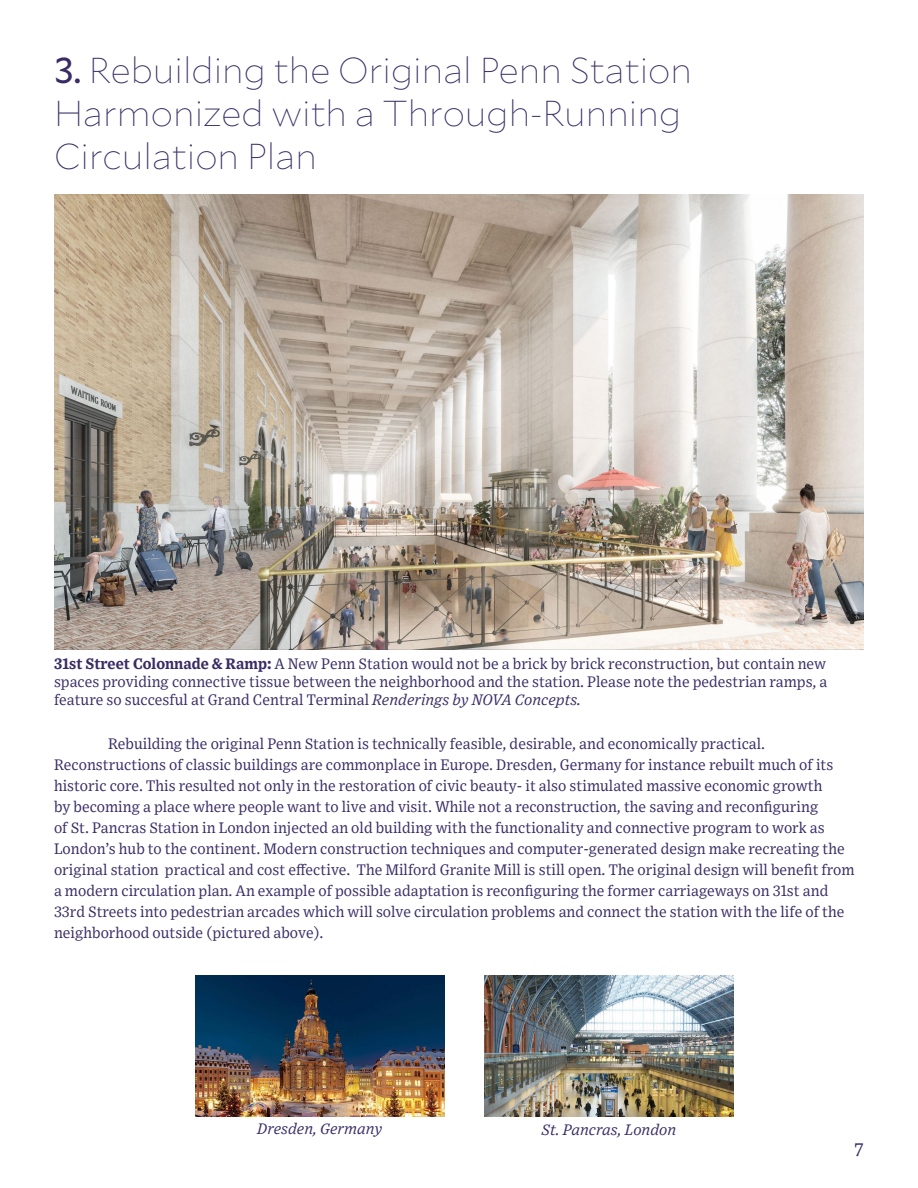
<style>
.page{position:relative;width:918px;height:1188px;background:#fff}
.page>*{position:absolute;margin:0;border:0;box-sizing:border-box;transform-origin:0 0}
.t1{font:100 36px/43.2px "Mallory";color:#392c65}
.t2{font:18px "Exchange";color:#392c65}
.t3{font:15px/21px "Exchange";color:#392c65}
.t4{font:italic 15px "Exchange";color:#392c65}
.s1{font-weight:400}
.s2{font-weight:700}
.s3{font-style:italic}
</style>
<div class="page">
<img style="left:485px;top:975px;width:248px;height:142px">
<img style="left:196px;top:975px;width:248px;height:142px">
<img style="left:54px;top:194px;width:810px;height:456px">
<p class="t1" style="left:54px;top:46px;width:640px"><span class="s1">3.</span> Rebuilding the Original Penn Station<br>Harmonized with a Through-Running<br>Circulation Plan</p>
<p class="t3" style="left:54px;top:654px;width:775px;line-height:18px;text-align:justify"><span class="s2">31st Street Colonnade &amp; Ramp:</span> A New Penn Station would not be a brick by brick reconstruction, but contain new spaces providing connective tissue between the neighborhood and the station. Please note the pedestrian ramps, a feature so succesful at Grand Central Terminal <span class="s3">Renderings by NOVA Concepts.</span></p>
<p class="t3" style="left:54px;top:732px;width:802px;text-indent:54px">Rebuilding the original Penn Station is technically feasible, desirable, and economically practical.<br>Reconstructions of classic buildings are commonplace in Europe. Dresden, Germany for instance rebuilt much of its historic core. This resulted not only in the restoration of civic beauty- it also stimulated massive economic growth<br>by becoming a place where people want to live and visit. While not a reconstruction, the saving and reconfiguring<br>of St. Pancras Station in London injected an old building with the functionality and connective program to work as London’s hub to the continent. Modern construction techniques and computer-generated design make recreating the original station practical and cost effective. The Milford Granite Mill is still open. The original design will benefit from a modern circulation plan. An example of possible adaptation is reconfiguring the former carriageways on 31st and 33rd Streets into pedestrian arcades which will solve circulation problems and connect the station with the life of the neighborhood outside (pictured above).</p>
<p class="t4" style="left:257px;top:1118px;width:127px">Dresden, Germany</p>
<p class="t4" style="left:542px;top:1118px;width:136px">St. Pancras, London</p>
<p class="t2" style="left:854px;top:1137px;width:11px">7</p>
</div>
